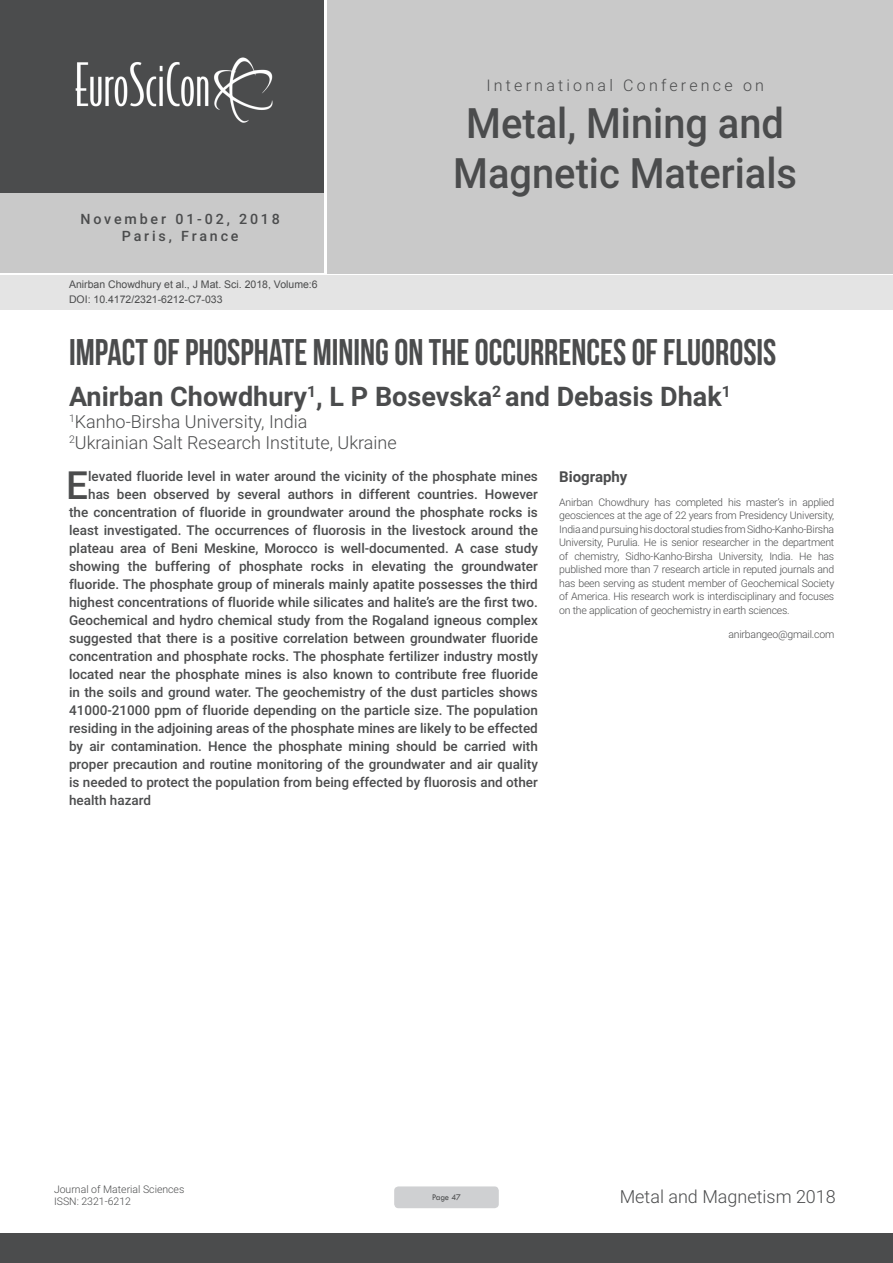
<style>
.page{position:relative;width:893px;height:1263px;background:#fff}
.page>*{position:absolute;margin:0;border:0;box-sizing:border-box;transform-origin:0 0}
.t1{font:500 41.85px/50.2px "Roboto";color:#4b4c4d;text-align:center;scale:.95 1}
.Abstract{font:500 38.85px "Roboto";color:#4b4c4d}
.t2{font:37.05px "Bebas Neue";color:#4b4c4d;scale:.95 1}
.t3{font:700 27px "Roboto";color:#4b4c4d}
.t4{font:300 18px "Roboto";color:#4b4c4d}
.t5{font:300 16.05px "Roboto";letter-spacing:.2em;color:#4b4c4d}
.Bio_Heading{font:700 15px "Roboto";color:#4b4c4d}
.t6{font:500 14.25px/17.1px "Roboto";letter-spacing:.2em;color:#4b4c4d;text-align:center}
.Abstract-2{font:500 13.5px "Roboto";color:#4b4c4d}
.Biography{font:300 10.5px/13.5px "Roboto";letter-spacing:-.02em;color:#4b4c4d;text-align:justify}
.t7{font:10.5px "Arial";color:#4b4c4d}
.Biography-2{font:300 10.5px/12.6px "Roboto";color:#4b4c4d}
.t8{font:9px "Tw Cen";letter-spacing:-.02em;color:#4b4c4d;scale:.95 1}
</style>
<div class="page">
<div style="left:0;top:0;width:323px;height:193px;background:#4b4c4d"></div>
<div style="left:1px;top:193px;width:323px;height:80px;background:#c9c9c9"></div>
<div style="left:327px;top:0;width:566px;height:273px;background:#c9c9c9"></div>
<img style="left:75px;top:57px;width:198px;height:66px">
<div style="left:0;top:1233px;width:893px;height:30px;background:#4b4c4d"></div>
<div style="left:1px;top:275px;width:892px;height:35px;background:#e4e4e4"></div>
<div style="left:394px;top:1186px;width:105px;height:22px;background:#cfd0d2;border-radius:4px"></div>
<p class="t6" style="left:80px;top:210px;width:201px">November 01-02, 2018<br>Paris, France</p>
<p class="t7" style="left:69px;top:278px;width:250px">Anirban Chowdhury et al., J Mat. Sci. 2018, Volume:6</p>
<p class="t7" style="left:69px;top:292px;width:155px">DOI: 10.4172/2321-6212-C7-033</p>
<p class="t5" style="left:486px;top:74px;width:279px">International Conference on</p>
<h1 class="t1" style="left:453px;top:96px;width:363px">Metal, Mining and<br>Magnetic Materials</h1>
<p class="t2" style="left:69px;top:331px;width:746px">IMPACT OF PHOSPHATE MINING ON THE OCCURRENCES OF FLUOROSIS</p>
<p class="t3" style="left:69px;top:377px;width:663px">Anirban Chowdhury<sup>1</sup>, L P Bosevska<sup>2</sup> and Debasis Dhak<sup>1</sup></p>
<p class="t4" style="left:69px;top:409px;width:240px"><sup>1</sup>Kanho-Birsha University, India</p>
<p class="t4" style="left:69px;top:430px;width:329px"><sup>2</sup>Ukrainian Salt Research Institute, Ukraine</p>
<p class="Abstract" style="left:66px;top:458px;width:23px">E</p>
<p class="Abstract-2" style="left:88px;top:466px;width:451px">levated fluoride level in water around the vicinity of the phosphate mines</p>
<p class="Abstract-2" style="left:88px;top:484px;width:451px">has been observed by several authors in different countries. However</p>
<p class="Abstract-2" style="left:69px;top:502px;width:470px">the concentration of fluoride in groundwater around the phosphate rocks is</p>
<p class="Abstract-2" style="left:69px;top:520px;width:470px">least investigated. The occurrences of fluorosis in the livestock around the</p>
<p class="Abstract-2" style="left:69px;top:538px;width:470px">plateau area of Beni Meskine, Morocco is well-documented. A case study</p>
<p class="Abstract-2" style="left:69px;top:556px;width:470px">showing the buffering of phosphate rocks in elevating the groundwater</p>
<p class="Abstract-2" style="left:69px;top:574px;width:470px">fluoride. The phosphate group of minerals mainly apatite possesses the third</p>
<p class="Abstract-2" style="left:69px;top:592px;width:470px">highest concentrations of fluoride while silicates and halite’s are the first two.</p>
<p class="Abstract-2" style="left:69px;top:610px;width:470px">Geochemical and hydro chemical study from the Rogaland igneous complex</p>
<p class="Abstract-2" style="left:69px;top:628px;width:470px">suggested that there is a positive correlation between groundwater fluoride</p>
<p class="Abstract-2" style="left:69px;top:646px;width:470px">concentration and phosphate rocks. The phosphate fertilizer industry mostly</p>
<p class="Abstract-2" style="left:69px;top:664px;width:470px">located near the phosphate mines is also known to contribute free fluoride</p>
<p class="Abstract-2" style="left:69px;top:682px;width:470px">in the soils and ground water. The geochemistry of the dust particles shows</p>
<p class="Abstract-2" style="left:69px;top:700px;width:470px">41000-21000 ppm of fluoride depending on the particle size. The population</p>
<p class="Abstract-2" style="left:69px;top:718px;width:470px">residing in the adjoining areas of the phosphate mines are likely to be effected</p>
<p class="Abstract-2" style="left:69px;top:736px;width:470px">by air contamination. Hence the phosphate mining should be carried with</p>
<p class="Abstract-2" style="left:69px;top:754px;width:470px">proper precaution and routine monitoring of the groundwater and air quality</p>
<p class="Abstract-2" style="left:69px;top:772px;width:470px">is needed to protect the population from being effected by fluorosis and other</p>
<p class="Abstract-2" style="left:69px;top:790px;width:83px">health hazard</p>
<p class="Bio_Heading" style="left:559px;top:466px;width:70px">Biography</p>
<p class="Biography" style="left:559px;top:495px;width:277px">Anirban Chowdhury has completed his master’s in applied geosciences at the age of 22 years from Presidency University, India and pursuing his doctoral studies from Sidho-Kanho-Birsha University, Purulia. He is senior researcher in the department of chemistry, Sidho-Kanho-Birsha University, India. He has published more than 7 research article in reputed journals and has been serving as student member of Geochemical Society of America. His research work is interdisciplinary and focuses on the application of geochemistry in earth sciences.</p>
<p class="Biography" style="left:728px;top:627px;width:107px">anirbangeo@gmail.com</p>
<p class="Biography-2" style="left:54px;top:1182px;width:132px">Journal of Material Sciences<br>ISSN: 2321-6212</p>
<p class="t8" style="left:432px;top:1192px;width:32px">Page 47</p>
<h3 class="t4" style="left:620px;top:1183px;width:218px">Metal and Magnetism 2018</h3>
</div>
